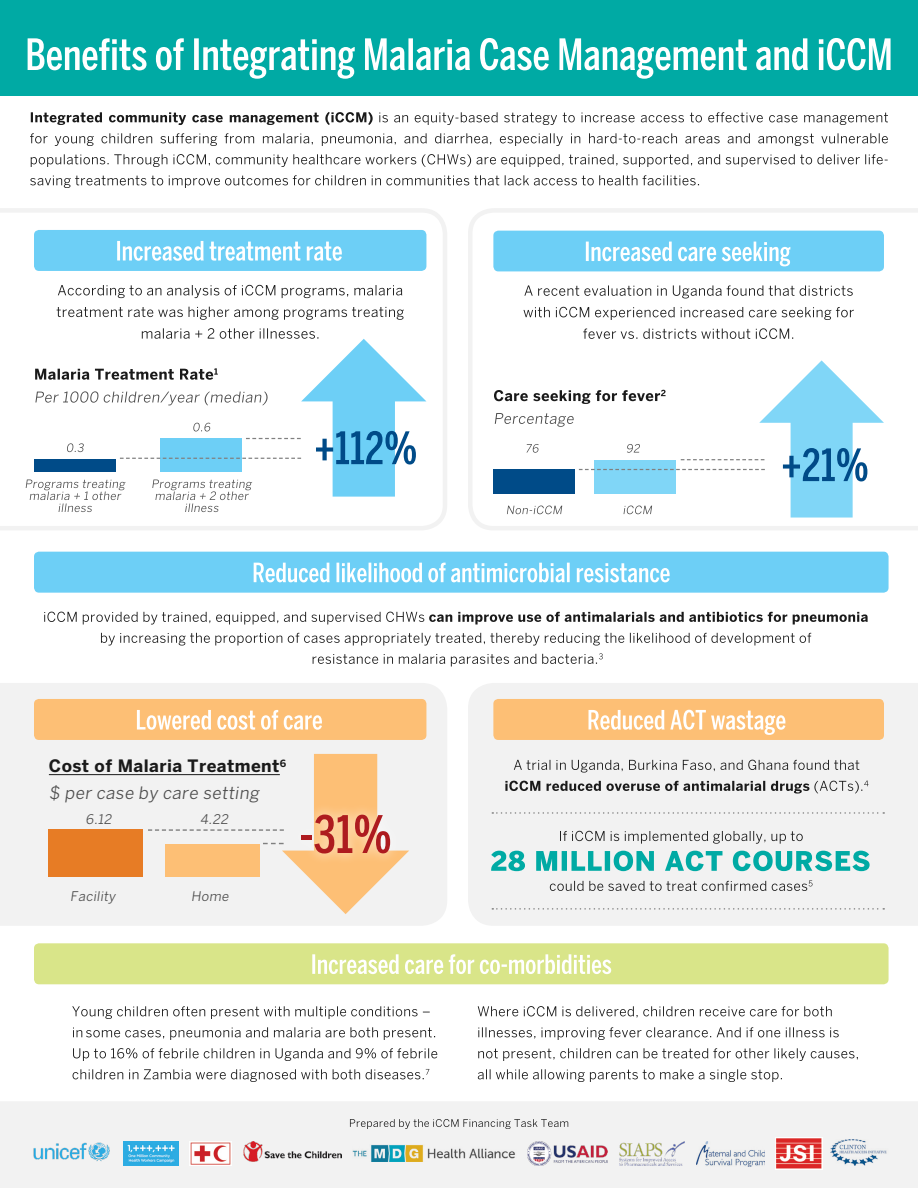
<style>
.page{position:relative;width:918px;height:1188px;background:#fff}
.page>*{position:absolute;margin:0;border:0;box-sizing:border-box;transform-origin:0 0}
.t1{font:500 extra-condensed 51.15px "Benton Sans";color:#ae1b1f}
.t2{font:700 16.95px/26.4px "Benton Sans";letter-spacing:.025em;color:#1a1a1a}
.t3{font:13.2px "Benton Sans";color:#4d4d4d}
.s1{font-weight:400;color:#4d4d4d}
</style>
<div class="page">
<svg style="left:0;top:208px;width:447px;height:322px"></svg>
<div style="left:468px;top:683px;width:450px;height:243px;background:#f2f2f2"></div>
<div style="left:0;top:1102px;width:918px;height:86px;background:#f2f2f2"></div>
<svg style="left:468px;top:208px;width:450px;height:322px"></svg>
<div style="left:0;top:683px;width:447px;height:243px;background:#f2f2f2"></div>
<div style="left:0;top:0;width:918px;height:95px;background:#00aaa4"></div>
<svg style="left:28px;top:38px;width:863px;height:41px"></svg>
<svg style="left:30px;top:175px;width:669px;height:13px"></svg>
<svg style="left:31px;top:154px;width:857px;height:13px"></svg>
<svg style="left:30px;top:133px;width:858px;height:13px"></svg>
<svg style="left:31px;top:112px;width:857px;height:13px"></svg>
<svg style="left:583px;top:328px;width:210px;height:11px"></svg>
<svg style="left:523px;top:307px;width:331px;height:13px"></svg>
<svg style="left:524px;top:285px;width:329px;height:13px"></svg>
<svg style="left:313px;top:653px;width:290px;height:14px"></svg>
<svg style="left:101px;top:633px;width:710px;height:13px"></svg>
<svg style="left:44px;top:612px;width:824px;height:13px"></svg>
<svg style="left:73px;top:1069px;width:356px;height:13px"></svg>
<svg style="left:73px;top:1048px;width:364px;height:13px"></svg>
<svg style="left:73px;top:1027px;width:362px;height:13px"></svg>
<svg style="left:72px;top:1006px;width:358px;height:13px"></svg>
<svg style="left:478px;top:1069px;width:304px;height:13px"></svg>
<svg style="left:478px;top:1048px;width:380px;height:13px"></svg>
<svg style="left:478px;top:1027px;width:361px;height:13px"></svg>
<svg style="left:478px;top:1006px;width:354px;height:12px"></svg>
<svg style="left:350px;top:1119px;width:218px;height:10px"></svg>
<svg style="left:505px;top:781px;width:364px;height:13px"></svg>
<svg style="left:514px;top:760px;width:345px;height:13px"></svg>
<svg style="left:560px;top:831px;width:243px;height:13px"></svg>
<svg style="left:550px;top:881px;width:263px;height:10px"></svg>
<svg style="left:491px;top:851px;width:379px;height:20px"></svg>
<div style="left:34px;top:230px;width:392px;height:41px;background:#6dcff6;border-radius:5px"></div>
<div style="left:34px;top:552px;width:855px;height:41px;background:#6dcff6;border-radius:5px"></div>
<div style="left:34px;top:943px;width:855px;height:41px;background:#d9e589;border-radius:5px"></div>
<div style="left:34px;top:699px;width:392px;height:41px;background:#fdbf75;border-radius:5px"></div>
<div style="left:493px;top:699px;width:391px;height:41px;background:#fdbf75;border-radius:5px"></div>
<div style="left:493px;top:231px;width:391px;height:40px;background:#6dcff6;border-radius:5px"></div>
<svg style="left:117px;top:241px;width:225px;height:20px"></svg>
<svg style="left:254px;top:563px;width:416px;height:19px"></svg>
<svg style="left:312px;top:954px;width:299px;height:20px"></svg>
<svg style="left:137px;top:710px;width:185px;height:20px"></svg>
<svg style="left:589px;top:710px;width:196px;height:25px"></svg>
<svg style="left:586px;top:242px;width:204px;height:24px"></svg>
<div style="left:493px;top:469px;width:82px;height:24px;background:#004b88"></div>
<svg style="left:492px;top:812px;width:392px;height:2px"></svg>
<svg style="left:492px;top:908px;width:392px;height:2px"></svg>
<hr style="left:49px;top:774px;width:231px;height:1px;background:#1a1a1a">
<div style="left:49px;top:829px;width:94px;height:48px;background:#e77c25"></div>
<svg style="left:148px;top:754px;width:261px;height:160px"></svg>
<div style="left:290px;top:803px;width:112px;height:62px;background:#fff;opacity:.75"></div>
<svg style="left:494px;top:360px;width:390px;height:158px"></svg>
<img style="left:32px;top:1141px;width:80px;height:23px">
<img style="left:123px;top:1141px;width:55px;height:24px">
<img style="left:528px;top:1141px;width:80px;height:24px">
<img style="left:190px;top:1141px;width:42px;height:24px">
<img style="left:243px;top:1141px;width:98px;height:24px">
<img style="left:353px;top:1144px;width:163px;height:17px">
<img style="left:619px;top:1141px;width:66px;height:25px">
<img style="left:696px;top:1141px;width:68px;height:25px">
<img style="left:776px;top:1137px;width:47px;height:33px">
<img style="left:830px;top:1140px;width:59px;height:25px">
<svg style="left:57px;top:307px;width:347px;height:13px"></svg>
<svg style="left:58px;top:285px;width:344px;height:13px"></svg>
<svg style="left:26px;top:328px;width:400px;height:184px"></svg>
<p class="t2" style="left:49px;top:753px;width:239px">Cost of Malaria Treatment<sup>6 </sup><span class="s1">$ per case by care setting</span></p>
<p class="t3" style="left:86px;top:812px;width:30px">6.12</p>
<p class="t3" style="left:200px;top:811px;width:32px">4.22</p>
<p class="t3" style="left:70px;top:888px;width:49px">Facility</p>
<p class="t3" style="left:191px;top:888px;width:41px">Home</p>
<h1 class="t1" style="left:299px;top:805px;width:94px">-31%</h1>
</div>
